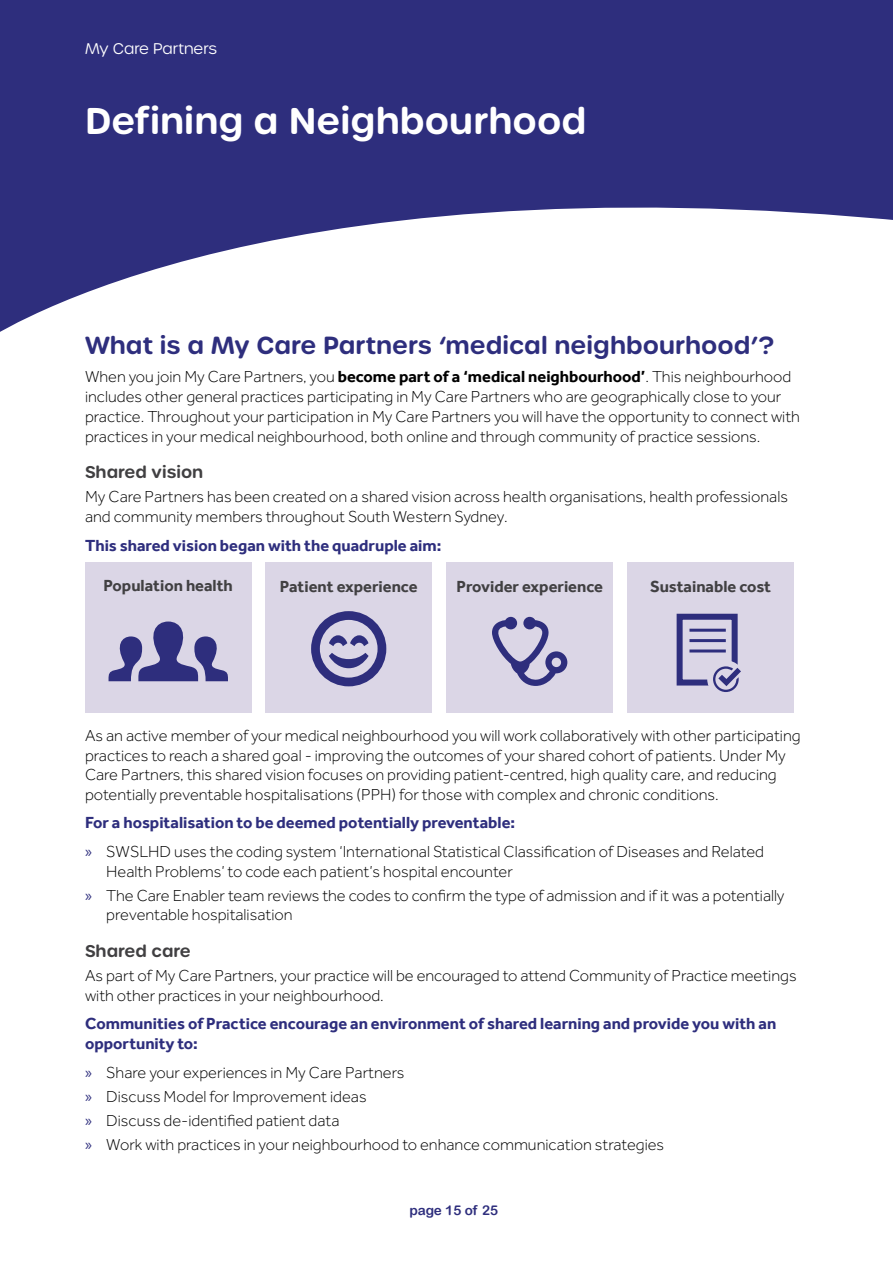
<style>
.page{position:relative;width:893px;height:1263px;background:#fff}
.page>*{position:absolute;margin:0;border:0;box-sizing:border-box;transform-origin:0 0}
.t1{font:600 36px "Urbane Rounded";color:#fff}
.t2{font:600 24px "Urbane Rounded";color:#2e2e7d}
.t3{font:300 16.5px/19.8px "Effra";color:#000}
.t4{font:700 16.5px/19.8px "Effra";color:#2e2e7d}
.t5{font:700 16.5px "Effra";color:#414042}
.t6{font:600 16.5px "Urbane Rounded";color:#414042}
.t7{font:300 15px "Urbane Rounded";color:#fff}
.t8{font:13.5px "Arial Rounded MT Bold";color:#2e2e7d}
.s1{font-weight:700}
.s2{font-weight:700;color:#2e2e7d}
.s3{font-family:"Myriad Pro";font-weight:400;color:#2e2e7d}
</style>
<div class="page">
<svg style="left:0;top:0;width:893px;height:332px;fill:#2e2e7d"></svg>
<div style="left:85px;top:562px;width:166px;height:150px;background:#dbd6e6"></div>
<div style="left:265px;top:562px;width:167px;height:150px;background:#dbd6e6"></div>
<div style="left:447px;top:562px;width:166px;height:150px;background:#dbd6e6"></div>
<div style="left:627px;top:562px;width:167px;height:150px;background:#dbd6e6"></div>
<svg style="left:109px;top:621px;width:119px;height:60px"></svg>
<svg style="left:311px;top:611px;width:76px;height:76px"></svg>
<svg style="left:492px;top:617px;width:75px;height:69px"></svg>
<div style="left:552px;top:658px;width:9px;height:9px;background:#dbd6e6;border-radius:50%"></div>
<div style="left:677px;top:614px;width:61px;height:71px;border:6px solid #2e2e7d"></div>
<hr style="left:689px;top:629px;width:37px;height:3px;background:#2e2e7d">
<hr style="left:689px;top:639px;width:37px;height:3px;background:#2e2e7d">
<hr style="left:689px;top:649px;width:37px;height:3px;background:#2e2e7d">
<div style="left:707px;top:660px;width:38px;height:38px;background:#dbd6e6;border-radius:50%"></div>
<svg style="left:713px;top:666px;width:28px;height:26px"></svg>
<p class="t7" style="left:85px;top:39px;width:133px">My Care Partners</p>
<h1 class="t1" style="left:85px;top:96px;width:503px">Defining a Neighbourhood</h1>
<h2 class="t2" style="left:85px;top:329px;width:691px">What is a My Care Partners ‘medical neighbourhood’?</h2>
<p class="t3" style="left:85px;top:367px;width:716px">When you join My Care Partners, you <span class="s1">become part of a ‘medical neighbourhood’</span>. This neighbourhood includes other general practices participating in My Care Partners who are geographically close to your practice. Throughout your participation in My Care Partners you will have the opportunity to connect with practices in your medical neighbourhood, both online and through community of practice sessions.</p>
<p class="t6" style="left:85px;top:461px;width:120px">Shared vision</p>
<p class="t3" style="left:85px;top:487px;width:704px">My Care Partners has been created on a shared vision across health organisations, health professionals and community members throughout South Western Sydney.</p>
<p class="t4" style="left:85px;top:535px;width:358px">This shared vision began with the quadruple aim:</p>
<p class="t5" style="left:104px;top:576px;width:131px">Population health</p>
<p class="t5" style="left:280px;top:577px;width:139px">Patient experience</p>
<p class="t5" style="left:457px;top:577px;width:148px">Provider experience</p>
<p class="t5" style="left:650px;top:577px;width:123px">Sustainable cost</p>
<p class="t3" style="left:85px;top:725px;width:717px">As an active member of your medical neighbourhood you will work collaboratively with other participating practices to reach a shared goal - improving the outcomes of your shared cohort of patients. Under My Care Partners, this shared vision focuses on providing patient-centred, high quality care, and reducing potentially preventable hospitalisations (PPH) for those with complex and chronic conditions.</p>
<p class="t3" style="left:85px;top:809px;width:680px;line-height:28.3px"><span class="s2">For a hospitalisation to be deemed potentially preventable:<br></span><span class="s3">»</span> SWSLHD uses the coding system ‘International Statistical Classification of Diseases and Related</p>
<p class="t3" style="left:85px;top:859px;width:701px;line-height:24px;text-indent:21px">Health Problems’ to code each patient’s hospital encounter<br><span class="s3">»</span> The Care Enabler team reviews the codes to confirm the type of admission and if it was a potentially</p>
<p class="t3" style="left:106px;top:905px;width:188px">preventable hospitalisation</p>
<p class="t6" style="left:85px;top:940px;width:107px">Shared care</p>
<p class="t3" style="left:85px;top:966px;width:713px">As part of My Care Partners, your practice will be encouraged to attend Community of Practice meetings with other practices in your neighbourhood.</p>
<p class="t4" style="left:85px;top:1014px;width:693px">Communities of Practice encourage an environment of shared learning and provide you with an opportunity to:</p>
<p class="t3" style="left:85px;top:1060px;width:581px;line-height:24px"><span class="s3">»</span> Share your experiences in My Care Partners<br><span class="s3">»</span> Discuss Model for Improvement ideas<br><span class="s3">»</span> Discuss de-identified patient data<br><span class="s3">»</span> Work with practices in your neighbourhood to enhance communication strategies</p>
<p class="t8" style="left:410px;top:1202px;width:90px">page 15 of 25</p>
</div>
